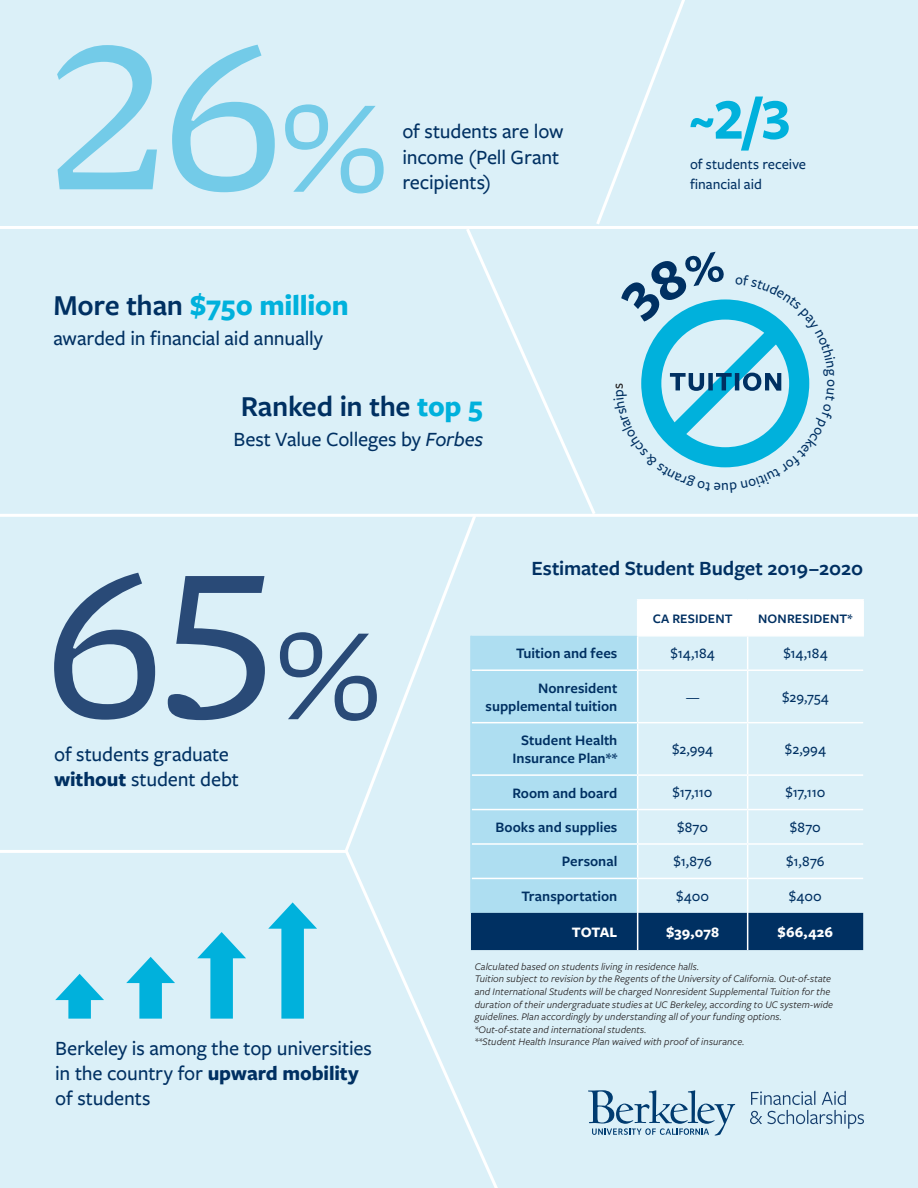
<style>
.page{position:relative;width:918px;height:1188px;background:#dbf0f8}
.page>*{position:absolute;margin:0;border:0;box-sizing:border-box;transform-origin:0 0}
.t1{font:700 60px "Freight Sans Pro";color:#00b1dc}
.t2{font:700 30px "Freight Sans Pro";letter-spacing:-.01em;color:#00b1dc}
.t3{font:600 30px "Freight Sans Pro";letter-spacing:-.01em;color:#003062}
.t4{font:500 21px/25.2px "Freight Sans Pro";letter-spacing:-.01em;color:#003062}
.t5{font:600 21px "Freight Sans Pro";letter-spacing:-.005em;color:#003062}
.t6{font:600 15px/18px "Freight Sans Pro";color:#003062;text-align:right}
.t7{font:500 15px/19.8px "Freight Sans Pro";color:#003062}
.t8{font:700 15px "Freight Sans Pro";letter-spacing:.005em;color:#fff}
.t9{font:500 15px "Freight Sans Pro";color:#231f20}
.t10{font:600 13.5px "Freight Sans Pro";letter-spacing:.01em;color:#003062}
.t11{font:italic 10.5px/12.6px "Freight Sans Pro";letter-spacing:.01em;color:#231f20}
.s1{font-weight:600;color:#003062}
.s2{font-weight:700;color:#00b1dc}
.s3{font-style:italic}
.s4{font-weight:700}
</style>
<div class="page">
<div style="left:68px;top:990px;width:23px;height:29px;background:#00b1dc"></div>
<svg style="left:55px;top:974px;width:49px;height:26px"></svg>
<div style="left:139px;top:973px;width:23px;height:46px;background:#00b1dc"></div>
<svg style="left:126px;top:957px;width:49px;height:26px"></svg>
<div style="left:210px;top:948px;width:23px;height:71px;background:#00b1dc"></div>
<svg style="left:197px;top:932px;width:49px;height:26px"></svg>
<div style="left:281px;top:918px;width:23px;height:101px;background:#00b1dc"></div>
<svg style="left:268px;top:902px;width:49px;height:27px"></svg>
<svg style="left:57px;top:45px;width:327px;height:148px"></svg>
<svg style="left:54px;top:573px;width:288px;height:148px"></svg>
<hr style="left:0;top:226px;width:918px;height:3px;background:#fff">
<hr style="left:0;top:514px;width:918px;height:3px;background:#fff">
<hr style="left:0;top:850px;width:347px;height:3px;background:#fff">
<svg style="left:342px;top:518px;width:134px;height:329px"></svg>
<svg style="left:471px;top:600px;width:392px;height:313px"></svg>
<div style="left:638px;top:601px;width:224px;height:34px;background:#fff"></div>
<div style="left:472px;top:636px;width:165px;height:277px;background:#aedef1"></div>
<div style="left:523px;top:913px;width:340px;height:37px;background:#003062"></div>
<hr style="left:747px;top:601px;width:1px;height:34px;background:#fff">
<hr style="left:637px;top:599px;width:111px;height:2px;background:#fff">
<hr style="left:637px;top:601px;width:1px;height:34px;background:#fff">
<hr style="left:748px;top:599px;width:116px;height:2px;background:#fff">
<hr style="left:862px;top:601px;width:2px;height:34px;background:#fff">
<hr style="left:637px;top:913px;width:1px;height:37px;background:#fff">
<hr style="left:747px;top:913px;width:1px;height:37px;background:#fff">
<hr style="left:637px;top:637px;width:1px;height:32px;background:#fff">
<hr style="left:747px;top:637px;width:1px;height:32px;background:#fff">
<hr style="left:472px;top:669px;width:166px;height:2px;background:#fff">
<hr style="left:638px;top:669px;width:110px;height:2px;background:#fff">
<hr style="left:637px;top:671px;width:1px;height:51px;background:#fff">
<hr style="left:748px;top:669px;width:115px;height:2px;background:#fff">
<hr style="left:747px;top:671px;width:1px;height:51px;background:#fff">
<hr style="left:472px;top:722px;width:166px;height:1px;background:#fff">
<hr style="left:638px;top:722px;width:110px;height:1px;background:#fff">
<hr style="left:637px;top:723px;width:1px;height:51px;background:#fff">
<hr style="left:748px;top:722px;width:115px;height:1px;background:#fff">
<hr style="left:747px;top:723px;width:1px;height:51px;background:#fff">
<hr style="left:472px;top:774px;width:166px;height:2px;background:#fff">
<hr style="left:638px;top:774px;width:110px;height:2px;background:#fff">
<hr style="left:637px;top:776px;width:1px;height:33px;background:#fff">
<hr style="left:748px;top:774px;width:115px;height:2px;background:#fff">
<hr style="left:747px;top:776px;width:1px;height:33px;background:#fff">
<hr style="left:472px;top:809px;width:166px;height:1px;background:#fff">
<hr style="left:638px;top:809px;width:110px;height:1px;background:#fff">
<hr style="left:637px;top:810px;width:1px;height:33px;background:#fff">
<hr style="left:748px;top:809px;width:115px;height:1px;background:#fff">
<hr style="left:747px;top:810px;width:1px;height:33px;background:#fff">
<hr style="left:472px;top:843px;width:166px;height:2px;background:#fff">
<hr style="left:638px;top:843px;width:110px;height:2px;background:#fff">
<hr style="left:637px;top:845px;width:1px;height:33px;background:#fff">
<hr style="left:748px;top:843px;width:115px;height:2px;background:#fff">
<hr style="left:747px;top:845px;width:1px;height:33px;background:#fff">
<hr style="left:472px;top:878px;width:166px;height:1px;background:#fff">
<hr style="left:638px;top:878px;width:110px;height:1px;background:#fff">
<hr style="left:637px;top:879px;width:1px;height:34px;background:#fff">
<hr style="left:748px;top:878px;width:115px;height:1px;background:#fff">
<hr style="left:747px;top:879px;width:1px;height:34px;background:#fff">
<hr style="left:637px;top:635px;width:111px;height:2px;background:#fff">
<hr style="left:748px;top:635px;width:116px;height:2px;background:#fff">
<hr style="left:470px;top:636px;width:2px;height:34px;background:#aedef1">
<hr style="left:470px;top:670px;width:2px;height:53px;background:#aedef1">
<hr style="left:470px;top:723px;width:2px;height:52px;background:#aedef1">
<hr style="left:470px;top:775px;width:2px;height:35px;background:#aedef1">
<hr style="left:470px;top:810px;width:2px;height:34px;background:#aedef1">
<hr style="left:470px;top:844px;width:2px;height:34px;background:#aedef1">
<svg style="left:345px;top:847px;width:178px;height:341px"></svg>
<svg style="left:750px;top:1091px;width:114px;height:38px"></svg>
<svg style="left:588px;top:1090px;width:147px;height:46px"></svg>
<svg style="left:466px;top:0;width:344px;height:518px"></svg>
<p class="t2" style="left:53px;top:285px;width:297px"><span class="s1">More than</span> $750 million</p>
<p class="t4" style="left:53px;top:325px;width:271px">awarded in financial aid annually</p>
<p class="t4" style="left:402px;top:118px;width:163px">of students are low income (Pell Grant recipients)</p>
<p class="t3" style="left:241px;top:386px;width:244px">Ranked in the <span class="s2">top 5</span></p>
<p class="t4" style="left:234px;top:426px;width:251px">Best Value Colleges by <span class="s3">Forbes</span></p>
<p class="t9" style="left:608px;top:389px;width:8px;rotate:-90deg">s</p>
<p class="t1" style="left:690px;top:78px;width:103px">~2/3</p>
<p class="t7" style="left:690px;top:154px;width:118px">of students receive financial aid</p>
<p class="t5" style="left:532px;top:554px;width:333px">Estimated Student Budget 2019–2020</p>
<p class="t10" style="left:653px;top:609px;width:81px">CA RESIDENT</p>
<p class="t10" style="left:758px;top:609px;width:96px">NONRESIDENT*</p>
<p class="t4" style="left:54px;top:741px;width:186px">of students graduate <span class="s4">without</span> student debt</p>
<p class="t4" style="left:55px;top:1035px;width:318px">Berkeley is among the top universities in the country for <span class="s4">upward mobility </span>of students</p>
<p class="t6" style="left:516px;top:644px;width:103px">Tuition and fees</p>
<p class="t7" style="left:671px;top:643px;width:46px">$14,184</p>
<p class="t7" style="left:783px;top:643px;width:46px">$14,184</p>
<p class="t6" style="left:486px;top:678px;width:133px">Nonresident supplemental tuition</p>
<p class="t7" style="left:686px;top:686px;width:15px">—</p>
<p class="t7" style="left:782px;top:686px;width:48px">$29,754</p>
<p class="t6" style="left:512px;top:731px;width:106px;text-align:center">Student Health<br>Insurance Plan**</p>
<p class="t7" style="left:672px;top:739px;width:43px">$2,994</p>
<p class="t7" style="left:785px;top:739px;width:43px">$2,994</p>
<p class="t6" style="left:512px;top:783px;width:107px">Room and board</p>
<p class="t7" style="left:673px;top:782px;width:41px">$17,110</p>
<p class="t7" style="left:785px;top:782px;width:41px">$17,110</p>
<p class="t6" style="left:496px;top:818px;width:123px">Books and supplies</p>
<p class="t7" style="left:677px;top:817px;width:32px">$870</p>
<p class="t7" style="left:790px;top:817px;width:32px">$870</p>
<p class="t6" style="left:562px;top:852px;width:57px">Personal</p>
<p class="t7" style="left:673px;top:851px;width:40px">$1,876</p>
<p class="t7" style="left:786px;top:851px;width:40px">$1,876</p>
<p class="t6" style="left:521px;top:886px;width:98px">Transportation</p>
<p class="t7" style="left:676px;top:885px;width:34px">$400</p>
<p class="t7" style="left:789px;top:885px;width:34px">$400</p>
<p class="t8" style="left:572px;top:921px;width:47px">TOTAL</p>
<p class="t8" style="left:666px;top:921px;width:55px">$39,078</p>
<p class="t8" style="left:778px;top:921px;width:57px">$66,426</p>
<p class="t11" style="left:475px;top:960px;width:226px">Calculated based on students living in residence halls.</p>
<p class="t11" style="left:475px;top:972px;width:360px">Tuition subject to revision by the Regents of the University of California. Out-of-state and International Students will be charged Nonresident Supplemental Tuition for the duration of their undergraduate studies at UC Berkeley, according to UC system-wide guidelines. Plan accordingly by understanding all of your funding options.</p>
<p class="t11" style="left:475px;top:1023px;width:173px">*Out-of-state and international students.</p>
<p class="t11" style="left:475px;top:1035px;width:271px">**Student Health Insurance Plan waived with proof of insurance.</p>
</div>
